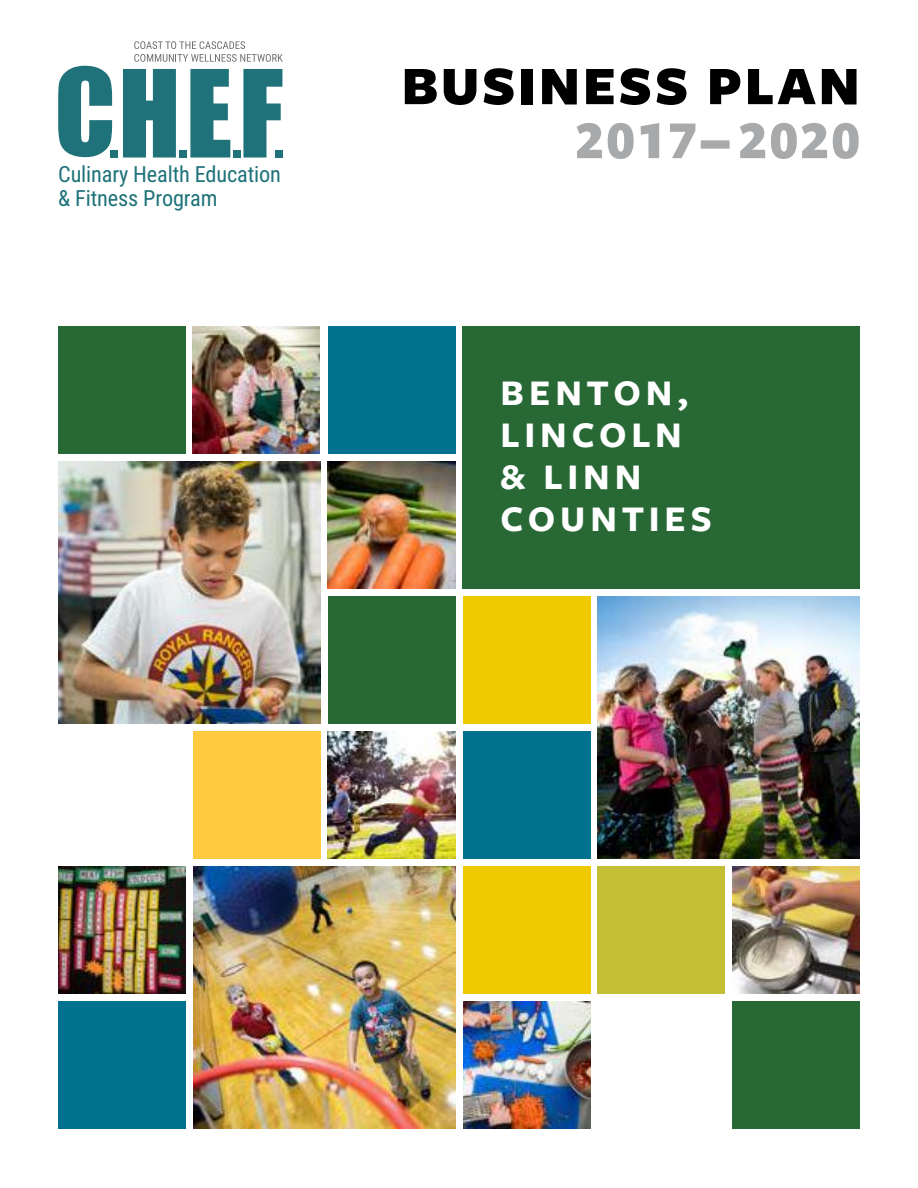
<style>
.page{position:relative;width:918px;height:1188px;background:#fff}
.page>*{position:absolute;margin:0;border:0;box-sizing:border-box;transform-origin:0 0}
.t1{font:900 56.25px "Freight Sans Pro";letter-spacing:.05em;color:#000}
.t2{font:900 56.25px "Freight Sans Pro";letter-spacing:.05em;color:#a7a9ab}
.t3{font:700 37.5px/42px "Freight Sans Pro";letter-spacing:.13em;color:#fff}
.t4{font:22.35px/23.5px "Roboto Condensed";letter-spacing:-.005em;color:#1f7279}
</style>
<div class="page">
<svg style="left:123px;top:69px;width:53px;height:89px;background:#378187"></svg>
<svg style="left:190px;top:69px;width:40px;height:89px"></svg>
<svg style="left:243px;top:69px;width:39px;height:89px"></svg>
<svg style="left:134px;top:41px;width:149px;height:21px"></svg>
<svg style="left:58px;top:66px;width:54px;height:91px"></svg>
<div style="left:110px;top:150px;width:8px;height:7px;background:#1f7279"></div>
<div style="left:179px;top:150px;width:7px;height:7px;background:#1f7279"></div>
<div style="left:233px;top:150px;width:7px;height:7px;background:#1f7279"></div>
<div style="left:275px;top:150px;width:8px;height:7px;background:#1f7279"></div>
<div style="left:58px;top:326px;width:127px;height:128px;background:#276835"></div>
<div style="left:328px;top:596px;width:127px;height:127px;background:#276835"></div>
<div style="left:463px;top:596px;width:127px;height:127px;background:#f0ca00"></div>
<div style="left:193px;top:731px;width:127px;height:127px;background:#ffca3f"></div>
<div style="left:463px;top:731px;width:127px;height:127px;background:#00718f"></div>
<div style="left:463px;top:866px;width:127px;height:127px;background:#f0ca00"></div>
<div style="left:598px;top:866px;width:127px;height:127px;background:#c3be34"></div>
<div style="left:58px;top:1001px;width:127px;height:127px;background:#00718f"></div>
<div style="left:733px;top:1001px;width:127px;height:127px;background:#276835"></div>
<div style="left:328px;top:326px;width:127px;height:128px;background:#00718f"></div>
<div style="left:463px;top:326px;width:397px;height:263px;background:#276835"></div>
<img style="left:58px;top:461px;width:262px;height:262px">
<img style="left:598px;top:596px;width:262px;height:262px">
<img style="left:193px;top:866px;width:262px;height:262px">
<img style="left:328px;top:461px;width:127px;height:128px">
<img style="left:328px;top:731px;width:127px;height:127px">
<img style="left:733px;top:866px;width:127px;height:127px">
<img style="left:463px;top:1001px;width:127px;height:127px">
<img style="left:193px;top:326px;width:127px;height:128px">
<img style="left:58px;top:866px;width:127px;height:127px">
<p class="t4" style="left:58px;top:162px;width:224px">Culinary Health Education &amp; Fitness Program</p>
<h1 class="t1" style="left:402px;top:47px;width:460px">BUSINESS PLAN</h1>
<h1 class="t2" style="left:576px;top:101px;width:286px">2017–2020</h1>
<h2 class="t3" style="left:501px;top:371px;width:213px">BENTON,<br>LINCOLN &amp; LINN<br>COUNTIES</h2>
</div>
